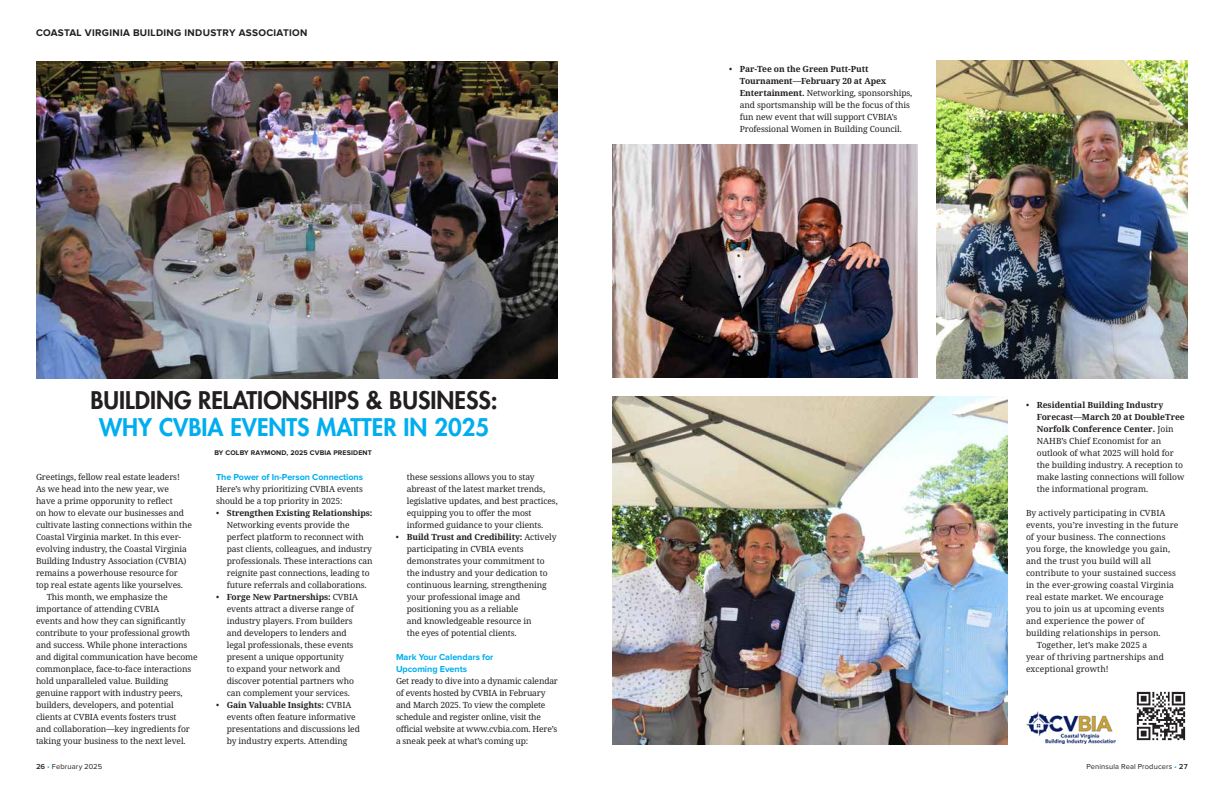
<style>
.page{position:relative;width:1224px;height:792px;background:#fff}
.page>*{position:absolute;margin:0;border:0;box-sizing:border-box;transform-origin:0 0}
.t1{font:800 23.7px "Futura Std";color:#231f20}
.t2{font:800 23.7px "Futura Std";color:#00aeef}
.t3{font:700 10px "Proxima Nova";letter-spacing:.03em;color:#231f20}
.t4{font:700 9px/12px "Proxima Nova";letter-spacing:-.005em;color:#00aeef}
.t5{font:8.5px/12px "Avrile Serif";letter-spacing:-.01em;color:#231f20}
.t6{font:8.5px "Avrile Serif";letter-spacing:.01em;color:#231f20}
.t7{font:7.5px "Proxima Nova";letter-spacing:.02em;color:#231f20}
.t8{font:700 7px "Proxima Nova";letter-spacing:.02em;color:#231f20}
.s1{font-weight:700}
.s2{font-weight:600}
.s3{color:#19a8e0}
</style>
<div class="page">
<img style="left:36px;top:61px;width:522px;height:318px">
<img style="left:1026px;top:711px;width:90px;height:33px">
<img style="left:1136px;top:691px;width:50px;height:50px">
<img style="left:612px;top:144px;width:306px;height:234px">
<img style="left:612px;top:396px;width:396px;height:348px">
<img style="left:936px;top:60px;width:252px;height:318px">
<p class="t3" style="left:36px;top:28px;width:273px">COASTAL VIRGINIA BUILDING INDUSTRY ASSOCIATION</p>
<h1 class="t1" style="left:90px;top:385px;width:409px">BUILDING RELATIONSHIPS &amp; BUSINESS:</h1>
<h1 class="t2" style="left:99px;top:412px;width:391px">WHY CVBIA EVENTS MATTER IN 2025</h1>
<p class="t8" style="left:214px;top:449px;width:159px">BY COLBY RAYMOND, 2025 CVBIA PRESIDENT</p>
<p class="t5" style="left:36px;top:471px;width:145px">Greetings, fellow real estate leaders!</p>
<p class="t5" style="left:36px;top:483px;width:135px">As we head into the new year, we</p>
<p class="t5" style="left:36px;top:495px;width:138px">have a prime opporunity to reflect</p>
<p class="t5" style="left:36px;top:507px;width:150px">on how to elevate our businesses and</p>
<p class="t5" style="left:36px;top:519px;width:158px">cultivate lasting connections within the</p>
<p class="t5" style="left:36px;top:531px;width:147px">Coastal Virginia market. In this ever-</p>
<p class="t5" style="left:36px;top:543px;width:152px">evolving industry, the Coastal Virginia</p>
<p class="t5" style="left:36px;top:555px;width:152px">Building Industry Association (CVBIA)</p>
<p class="t5" style="left:36px;top:567px;width:143px">remains a powerhouse resource for</p>
<p class="t5" style="left:36px;top:579px;width:149px">top real estate agents like yourselves.</p>
<p class="t5" style="left:47px;top:591px;width:122px">This month, we emphasize the</p>
<p class="t5" style="left:36px;top:603px;width:125px">importance of attending CVBIA</p>
<p class="t5" style="left:36px;top:615px;width:151px">events and how they can significantly</p>
<p class="t5" style="left:36px;top:627px;width:156px">contribute to your professional growth</p>
<p class="t5" style="left:36px;top:639px;width:153px">and success. While phone interactions</p>
<p class="t5" style="left:36px;top:651px;width:163px">and digital communication have become</p>
<p class="t5" style="left:36px;top:663px;width:157px">commonplace, face-to-face interactions</p>
<p class="t5" style="left:36px;top:675px;width:134px">hold unparalleled value. Building</p>
<p class="t5" style="left:36px;top:687px;width:148px">genuine rapport with industry peers,</p>
<p class="t5" style="left:36px;top:699px;width:139px">builders, developers, and potential</p>
<p class="t5" style="left:36px;top:711px;width:142px">clients at CVBIA events fosters trust</p>
<p class="t5" style="left:36px;top:723px;width:155px">and collaboration—key ingredients for</p>
<p class="t5" style="left:36px;top:735px;width:151px">taking your business to the next level.</p>
<p class="t4" style="left:216px;top:471px;width:149px">The Power of In-Person Connections</p>
<p class="t5" style="left:216px;top:483px;width:148px">Here’s why prioritizing CVBIA events should be a top priority in 2025:</p>
<p class="t5" style="left:227px;top:507px;width:147px;text-indent:-11px">• <span class="s1">Strengthen Existing Relationships:<br></span>Networking events provide the perfect platform to reconnect with past clients, colleagues, and industry professionals. These interactions can reignite past connections, leading to future referrals and collaborations.</p>
<p class="t5" style="left:227px;top:591px;width:133px;text-indent:-11px">• <span class="s1">Forge New Partnerships:</span> CVBIA events attract a diverse range of industry players. From builders and developers to lenders and legal professionals, these events present a unique opportunity<br>to expand your network and discover potential partners who can complement your services.</p>
<p class="t5" style="left:227px;top:699px;width:135px;text-indent:-11px">• <span class="s1">Gain Valuable Insights:</span> CVBIA events often feature informative presentations and discussions led by industry experts. Attending</p>
<p class="t5" style="left:407px;top:471px;width:153px">these sessions allows you to stay abreast of the latest market trends, legislative updates, and best practices, equipping you to offer the most informed guidance to your clients.</p>
<p class="t5" style="left:407px;top:531px;width:151px;text-indent:-11px">• <span class="s1">Build Trust and Credibility:</span> Actively participating in CVBIA events demonstrates your commitment to the industry and your dedication to continuous learning, strengthening your professional image and positioning you as a reliable<br>and knowledgeable resource in<br>the eyes of potential clients.</p>
<p class="t4" style="left:396px;top:651px;width:99px">Mark Your Calendars for<br>Upcoming Events</p>
<p class="t5" style="left:396px;top:675px;width:164px">Get ready to dive into a dynamic calendar of events hosted by CVBIA in February and March 2025. To view the complete schedule and register online, visit the official website at www.cvbia.com. Here’s a sneak peek at what’s coming up:</p>
<p class="t5" style="left:740px;top:63px;width:174px;text-indent:-11px">• <span class="s1">Par-Tee on the Green Putt-Putt Tournament—February 20 at Apex Entertainment.</span> Networking, sponsorships, and sportsmanship will be the focus of this fun new event that will support CVBIA’s Professional Women in Building Council.</p>
<p class="t5" style="left:1037px;top:399px;width:150px;text-indent:-11px">• <span class="s1">Residential Building Industry Forecast—March 20 at DoubleTree Norfolk Conference Center.</span> Join NAHB’s Chief Economist for an outlook of what 2025 will hold for the building industry. A reception to make lasting connections will follow the informational program.</p>
<p class="t6" style="left:1026px;top:507px;width:141px">By actively participating in CVBIA</p>
<p class="t6" style="left:1026px;top:519px;width:154px">events, you’re investing in the future</p>
<p class="t6" style="left:1026px;top:531px;width:141px">of your business. The connections</p>
<p class="t6" style="left:1026px;top:543px;width:146px">you forge, the knowledge you gain,</p>
<p class="t6" style="left:1026px;top:555px;width:127px">and the trust you build will all</p>
<p class="t6" style="left:1026px;top:567px;width:151px">contribute to your sustained success</p>
<p class="t6" style="left:1026px;top:579px;width:150px">in the ever-growing coastal Virginia</p>
<p class="t6" style="left:1026px;top:591px;width:139px">real estate market. We encourage</p>
<p class="t6" style="left:1026px;top:603px;width:140px">you to join us at upcoming events</p>
<p class="t6" style="left:1026px;top:615px;width:120px">and experience the power of</p>
<p class="t6" style="left:1026px;top:627px;width:136px">building relationships in person.</p>
<p class="t6" style="left:1037px;top:639px;width:112px">Together, let’s make 2025 a</p>
<p class="t6" style="left:1026px;top:651px;width:140px">year of thriving partnerships and</p>
<p class="t6" style="left:1026px;top:663px;width:84px">exceptional growth!</p>
<p class="t7" style="left:36px;top:762px;width:68px"><span class="s2">26</span> <span class="s3">•</span> February 2025</p>
<p class="t7" style="left:1086px;top:762px;width:103px">Peninsula Real Producers <span class="s3">•</span> <span class="s2">27</span></p>
</div>
